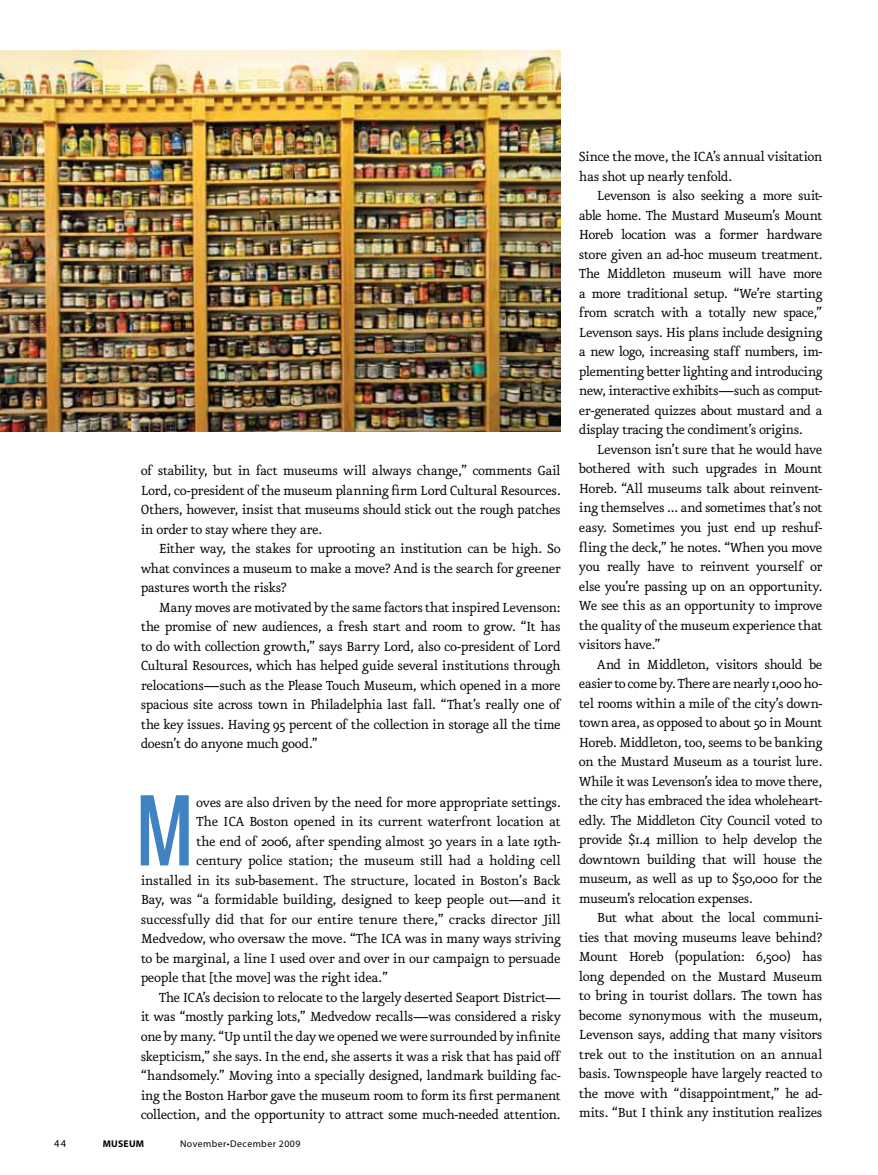
<style>
.page{position:relative;width:878px;height:1175px;background:#fff}
.page>*{position:absolute;margin:0;border:0;box-sizing:border-box;transform-origin:0 0}
.t1{font:500 94.8px "Benton Sans Comp";color:#4182c3}
.t2{font:15.75px/19.5px "Eureka";letter-spacing:-.025em;color:#000;text-align:justify}
.t3{font:10.5px "Myriad Pro";color:#000}
.t4{font:9.75px "Myriad Pro";letter-spacing:.05em;color:#000}
.t5{font:700 9.75px "Myriad";letter-spacing:.025em;color:#000}
</style>
<div class="page">
<img style="left:0;top:51px;width:560px;height:381px">
<p class="t2" style="left:141px;top:462px;width:421px">of stability, but in fact museums will always change,” comments Gail Lord, co-president of the museum planning firm Lord Cultural Resources.<br>Others, however, insist that museums should stick out the rough patches in order to stay where they are.</p>
<p class="t2" style="left:141px;top:540px;width:422px;text-indent:18px">Either way, the stakes for uprooting an institution can be high. So what convinces a museum to make a move? And is the search for greener pastures worth the risks?</p>
<p class="t2" style="left:141px;top:598px;width:421px;text-indent:18px">Many moves are motivated by the same factors that inspired Levenson: the promise of new audiences, a fresh start and room to grow. “It has to do with collection growth,” says Barry Lord, also co-president of Lord Cultural Resources, which has helped guide several institutions through relocations—such as the Please Touch Museum, which opened in a more spacious site across town in Philadelphia last fall. “That’s really one of the key issues. Having 95 percent of the collection in storage all the time doesn’t do anyone much good.”</p>
<h1 class="t1" style="left:136px;top:776px;width:60px">M</h1>
<p class="t2" style="left:196px;top:793px;width:366px">oves are also driven by the need for more appropriate settings.</p>
<p class="t2" style="left:196px;top:813px;width:366px">The ICA Boston opened in its current waterfront location at</p>
<p class="t2" style="left:196px;top:832px;width:366px">the end of 2006, after spending almost 30 years in a late 19th-</p>
<p class="t2" style="left:196px;top:852px;width:366px">century police station; the museum still had a holding cell</p>
<p class="t2" style="left:141px;top:871px;width:421px">installed in its sub-basement. The structure, located in Boston’s Back</p>
<p class="t2" style="left:141px;top:891px;width:421px">Bay, was “a formidable building, designed to keep people out—and it</p>
<p class="t2" style="left:141px;top:910px;width:421px">successfully did that for our entire tenure there,” cracks director Jill</p>
<p class="t2" style="left:141px;top:930px;width:422px">Medvedow, who oversaw the move. “The ICA was in many ways striving</p>
<p class="t2" style="left:141px;top:949px;width:421px">to be marginal, a line I used over and over in our campaign to persuade</p>
<p class="t2" style="left:141px;top:969px;width:249px">people that [the move] was the right idea.”</p>
<p class="t2" style="left:159px;top:988px;width:403px">The ICA’s decision to relocate to the largely deserted Seaport District—</p>
<p class="t2" style="left:141px;top:1008px;width:422px">it was “mostly parking lots,” Medvedow recalls—was considered a risky</p>
<p class="t2" style="left:141px;top:1027px;width:421px">one by many. “Up until the day we opened we were surrounded by infinite</p>
<p class="t2" style="left:141px;top:1047px;width:421px">skepticism,” she says. In the end, she asserts it was a risk that has paid off</p>
<p class="t2" style="left:141px;top:1066px;width:421px">“handsomely.” Moving into a specially designed, landmark building fac-</p>
<p class="t2" style="left:141px;top:1086px;width:421px">ing the Boston Harbor gave the museum room to form its first permanent</p>
<p class="t2" style="left:141px;top:1105px;width:421px">collection, and the opportunity to attract some much-needed attention.</p>
<p class="t3" style="left:54px;top:1137px;width:13px">44</p>
<p class="t5" style="left:103px;top:1138px;width:42px">MUSEUM</p>
<p class="t4" style="left:180px;top:1137px;width:122px">November•December 2009</p>
<p class="t2" style="left:579px;top:148px;width:245px">Since the move, the ICA’s annual visitation has shot up nearly tenfold.</p>
<p class="t2" style="left:579px;top:187px;width:245px;text-indent:18px">Levenson is also seeking a more suit&shy;able home. The Mustard Museum’s Mount Horeb location was a former hardware store given an ad-hoc museum treatment.<br>The Middleton museum will have more a more traditional setup. “We’re starting from scratch with a totally new space,” Levenson says. His plans include designing a new logo, increasing staff numbers, im&shy;plementing better lighting and introducing new, interactive exhibits—such as comput&shy;er-generated quizzes about mustard and a display tracing the condiment’s origins.</p>
<p class="t2" style="left:579px;top:440px;width:245px;text-indent:18px">Levenson isn’t sure that he would have bothered with such upgrades in Mount Horeb. “All museums talk about reinvent&shy;ing themselves ... and sometimes that’s not easy. Sometimes you just end up reshuf&shy;fling the deck,” he notes. “When you move you really have to reinvent yourself or else you’re passing up on an opportunity.<br>We see this as an opportunity to improve the quality of the museum experience that visitors have.”</p>
<p class="t2" style="left:579px;top:655px;width:245px;text-indent:18px">And in Middleton, visitors should be easier to come by. There are nearly 1,000 ho&shy;tel rooms within a mile of the city’s down&shy;town area, as opposed to about 50 in Mount Horeb. Middleton, too, seems to be banking on the Mustard Museum as a tourist lure.<br>While it was Levenson’s idea to move there, the city has embraced the idea wholeheart&shy;edly. The Middleton City Council voted to provide $1.4 million to help develop the downtown building that will house the museum, as well as up to $50,000 for the museum’s relocation expenses.</p>
<p class="t2" style="left:579px;top:908px;width:245px;text-indent:18px">But what about the local communi&shy;ties that moving museums leave behind?<br>Mount Horeb (population: 6,500) has long depended on the Mustard Museum to bring in tourist dollars. The town has become synonymous with the museum, Levenson says, adding that many visitors trek out to the institution on an annual basis. Townspeople have largely reacted to the move with “disappointment,” he ad&shy;mits. “But I think any institution realizes</p>
</div>
